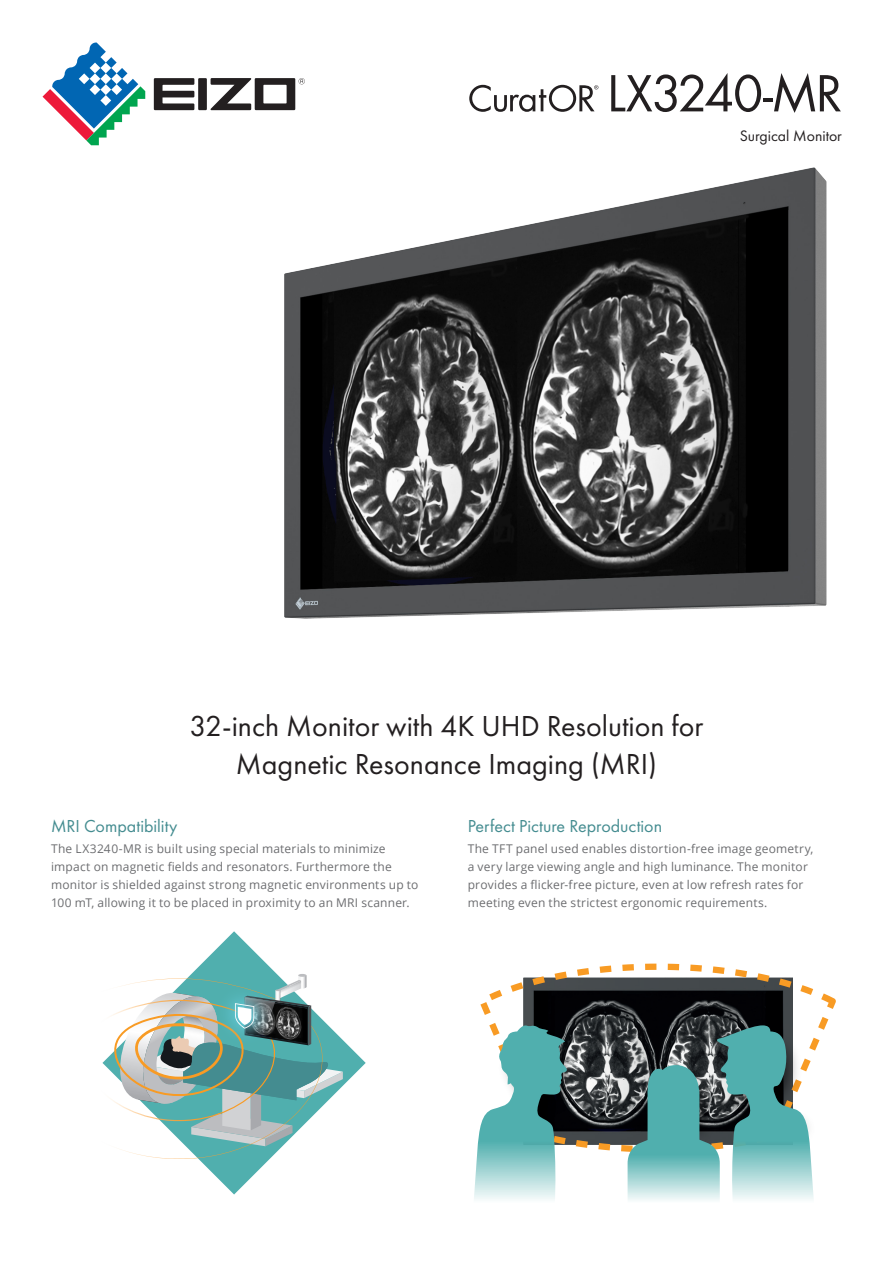
<style>
.page{position:relative;width:893px;height:1263px;background:#fff}
.page>*{position:absolute;margin:0;border:0;box-sizing:border-box;transform-origin:0 0}
.catch_copy{font:30px "Futura PT";color:#231f20}
.E-title{font:18px "Futura PT";color:#448c90}
.t1{font:15.75px "Futura PT";color:#231f20}
.body{font:12px/18px "Open Sans";letter-spacing:.015em;color:#6c6d70}
</style>
<div class="page">
<svg style="left:469px;top:85px;width:129px;height:27px"></svg>
<svg style="left:611px;top:73px;width:150px;height:39px"></svg>
<hr style="left:763px;top:98px;width:10px;height:4px;background:#231f20">
<svg style="left:774px;top:73px;width:67px;height:40px"></svg>
<svg style="left:480px;top:963px;width:356px;height:189px"></svg>
<img style="left:480px;top:1023px;width:104px;height:125px">
<svg style="left:474px;top:1025px;width:93px;height:174px"></svg>
<img style="left:717px;top:1023px;width:105px;height:125px">
<svg style="left:628px;top:1025px;width:186px;height:175px;background:#719f9e"></svg>
<svg style="left:191px;top:931px;width:175px;height:263px"></svg>
<svg style="left:120px;top:1146px;width:204px;height:13px"></svg>
<svg style="left:102px;top:974px;width:241px;height:172px"></svg>
<svg style="left:154px;top:78px;width:151px;height:32px"></svg>
<svg style="left:43px;top:43px;width:102px;height:102px"></svg>
<img style="left:285px;top:168px;width:541px;height:450px">
<h3 class="t1" style="left:740px;top:126px;width:104px">Surgical Monitor</h3>
<p class="catch_copy" style="left:190px;top:708px;width:515px">32-inch Monitor with K4 UHD Resolution for</p>
<p class="catch_copy" style="left:236px;top:746px;width:423px">Magnetic Resonance Imaging (MRI(</p>
<p class="E-title" style="left:51px;top:815px;width:128px">MRI Compatibility</p>
<p class="body" style="left:51px;top:839px;width:369px">The LX3240-MR is built using special materials to minimize impact on magnetic fields and resonators. Furthermore the monitor is shielded against strong magnetic environments up to 100 mT, allowing it to be placed in proximity to an MRI scanner.</p>
<p class="E-title" style="left:468px;top:815px;width:196px">Perfect Picture Reproduction</p>
<p class="body" style="left:468px;top:839px;width:347px">The TFT panel used enables distortion-free image geometry, a very large viewing angle and high luminance. The monitor provides a flicker-free picture, even at low refresh rates for meeting even the strictest ergonomic requirements.</p>
</div>
